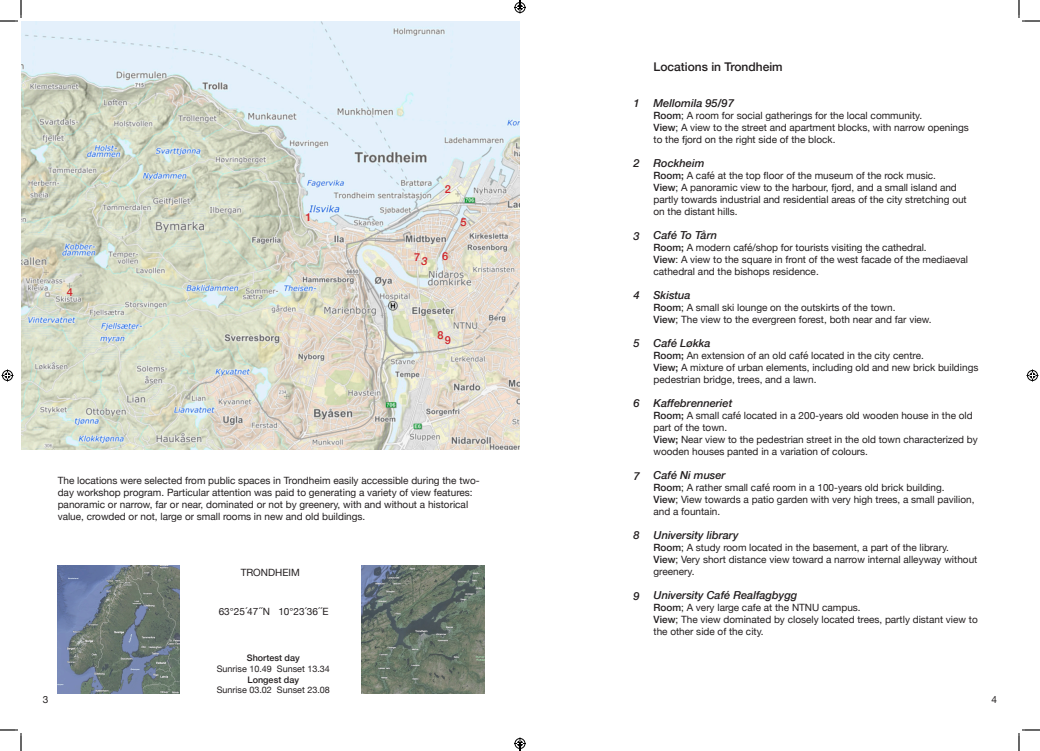
<style>
.page{position:relative;width:1040px;height:751px;background:#fff}
.page>*{position:absolute;margin:0;border:0;box-sizing:border-box;transform-origin:0 0}
.t1{font:500 12px "Helvetica Neue";color:#231f20}
.t2{font:italic 500 11px "Helvetica Neue";color:#231f20}
.t3{font:500 11px "Helvetica Neue";color:#d1232a}
.t4{font:italic 500 11px "Helvetica Neue";color:#d1232a}
.t5{font:10px/12px "Helvetica Neue";color:#231f20}
.t6{font:9px "Helvetica Neue";color:#231f20}
.t7{font:500 9px "Helvetica Neue";color:#231f20}
.s1{font-weight:500}
</style>
<div class="page">
<img style="left:21px;top:21px;width:499px;height:428px">
<img style="left:57px;top:566px;width:123px;height:128px">
<img style="left:361px;top:565px;width:123px;height:129px">
<svg style="left:0;top:0;width:22px;height:22px"></svg>
<svg style="left:0;top:729px;width:22px;height:22px"></svg>
<svg style="left:1018px;top:0;width:22px;height:22px"></svg>
<svg style="left:1018px;top:729px;width:22px;height:22px"></svg>
<svg style="left:2px;top:369px;width:12px;height:12px"></svg>
<svg style="left:1026px;top:369px;width:12px;height:12px"></svg>
<svg style="left:514px;top:0;width:12px;height:13px"></svg>
<svg style="left:514px;top:737px;width:12px;height:14px"></svg>
<p class="t3" style="left:67px;top:283px;width:8px">4</p>
<p class="t3" style="left:305px;top:208px;width:8px">1</p>
<p class="t3" style="left:445px;top:180px;width:8px">2</p>
<p class="t3" style="left:414px;top:248px;width:8px">7</p>
<p class="t3" style="left:442px;top:247px;width:8px">6</p>
<p class="t4" style="left:422px;top:252px;width:8px">3</p>
<p class="t3" style="left:461px;top:213px;width:8px">5</p>
<p class="t3" style="left:437px;top:326px;width:8px">8</p>
<p class="t3" style="left:445px;top:331px;width:8px">9</p>
<p class="t5" style="left:58px;top:475px;width:423px">The locations were selected from public spaces in Trondheim easily accessible during the two&shy;day workshop program. Particular attention was paid to generating a variety of view features: panoramic or narrow, far or near, dominated or not by greenery, with and without a historical value, crowded or not, large or small rooms in new and old buildings.</p>
<p class="t5" style="left:241px;top:566px;width:61px">TRONDHEIM</p>
<p class="t5" style="left:219px;top:605px;width:111px">63°25´47´´N 10°23´36´´E</p>
<p class="t7" style="left:247px;top:650px;width:54px">Shortest day</p>
<p class="t6" style="left:217px;top:662px;width:115px">Sunrise 10.49 Sunset 13.34</p>
<p class="t7" style="left:248px;top:672px;width:53px">Longest day</p>
<p class="t6" style="left:217px;top:683px;width:115px">Sunrise 03.02 Sunset 23.08</p>
<p class="t2" style="left:633px;top:93px;width:8px">1</p>
<p class="t2" style="left:633px;top:153px;width:8px">2</p>
<p class="t2" style="left:633px;top:226px;width:8px">3</p>
<p class="t2" style="left:633px;top:286px;width:8px">4</p>
<p class="t2" style="left:633px;top:333px;width:8px">5</p>
<p class="t2" style="left:633px;top:394px;width:8px">6</p>
<p class="t2" style="left:633px;top:467px;width:8px">7</p>
<p class="t2" style="left:633px;top:525px;width:8px">8</p>
<p class="t2" style="left:633px;top:586px;width:8px">9</p>
<p class="t1" style="left:653px;top:57px;width:131px">Locations in Trondheim</p>
<p class="t2" style="left:653px;top:94px;width:82px">Mellomila 95/97</p>
<p class="t5" style="left:653px;top:110px;width:270px"><span class="s1">Room</span>; A room for social gatherings for the local community.</p>
<p class="t5" style="left:653px;top:122px;width:317px"><span class="s1">View</span>; A view to the street and apartment blocks, with narrow openings to the fjord on the right side of the block.</p>
<p class="t2" style="left:653px;top:154px;width:52px">Rockheim</p>
<p class="t5" style="left:653px;top:170px;width:284px"><span class="s1">Room;</span> A café at the top floor of the museum of the rock music.</p>
<p class="t5" style="left:653px;top:182px;width:315px"><span class="s1">View</span>; A panoramic view to the harbour, fjord, and a small island and partly towards industrial and residential areas of the city stretching out on the distant hills.</p>
<p class="t2" style="left:653px;top:226px;width:65px">Café To Tårn</p>
<p class="t5" style="left:653px;top:242px;width:275px"><span class="s1">Room;</span> A modern café/shop for tourists visiting the cathedral.</p>
<p class="t5" style="left:653px;top:254px;width:316px"><span class="s1">View</span>: A view to the square in front of the west facade of the mediaeval cathedral and the bishops residence.</p>
<p class="t2" style="left:653px;top:286px;width:39px">Skistua</p>
<p class="t5" style="left:653px;top:302px;width:243px"><span class="s1">Room</span>; A small ski lounge on the outskirts of the town.</p>
<p class="t5" style="left:653px;top:314px;width:280px"><span class="s1">View</span>; The view to the evergreen forest, both near and far view.</p>
<p class="t2" style="left:653px;top:334px;width:59px">Café Løkka</p>
<p class="t5" style="left:653px;top:350px;width:272px"><span class="s1">Room;</span> An extension of an old café located in the city centre.</p>
<p class="t5" style="left:653px;top:362px;width:326px"><span class="s1">View;</span> A mixture of urban elements, including old and new brick buildings pedestrian bridge, trees, and a lawn.</p>
<p class="t2" style="left:653px;top:394px;width:80px">Kaffebrenneriet</p>
<p class="t5" style="left:653px;top:410px;width:321px"><span class="s1">Room;</span> A small café located in a 200-years old wooden house in the old part of the town.</p>
<p class="t5" style="left:653px;top:434px;width:326px"><span class="s1">View;</span> Near view to the pedestrian street in the old town characterized by wooden houses panted in a variation of colours.</p>
<p class="t2" style="left:653px;top:466px;width:74px">Café Ni muser</p>
<p class="t5" style="left:653px;top:482px;width:292px"><span class="s1">Room</span>; A rather small café room in a 100-years old brick building.</p>
<p class="t5" style="left:653px;top:494px;width:322px"><span class="s1">View</span>; View towards a patio garden with very high trees, a small pavilion, and a fountain.</p>
<p class="t2" style="left:653px;top:526px;width:86px">University library</p>
<p class="t5" style="left:653px;top:542px;width:297px"><span class="s1">Room</span>; A study room located in the basement, a part of the library.</p>
<p class="t5" style="left:653px;top:554px;width:325px"><span class="s1">View</span>; Very short distance view toward a narrow internal alleyway without greenery.</p>
<p class="t2" style="left:653px;top:586px;width:145px">University Café Realfagbygg</p>
<p class="t5" style="left:653px;top:602px;width:209px"><span class="s1">Room</span>; A very large cafe at the NTNU campus.</p>
<p class="t5" style="left:653px;top:614px;width:326px"><span class="s1">View</span>; The view dominated by closely located trees, partly distant view to the other side of the city.</p>
<p class="t5" style="left:43px;top:694px;width:7px">3</p>
<p class="t5" style="left:991px;top:694px;width:7px">4</p>
</div>
